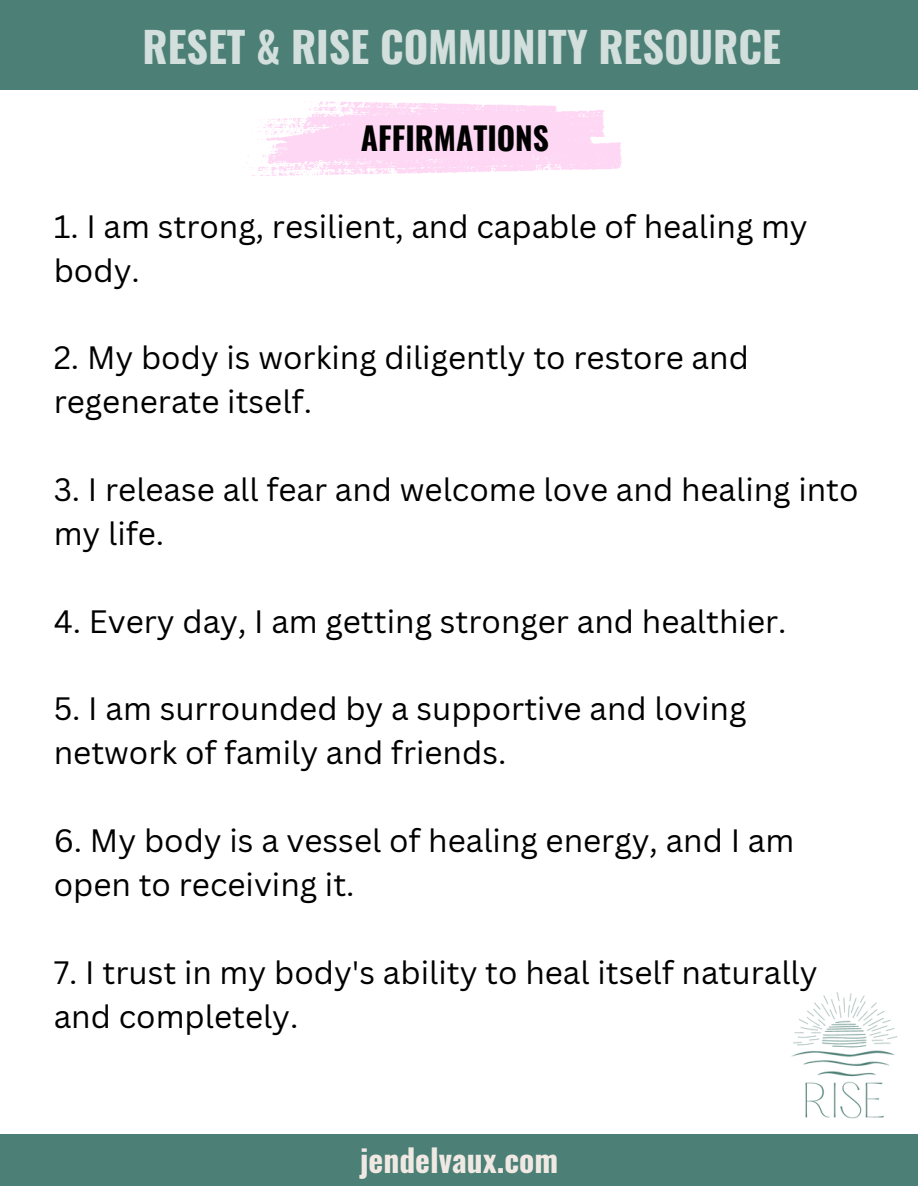
<style>
.page{position:relative;width:918px;height:1188px;background:#fff}
.page>*{position:absolute;margin:0;border:0;box-sizing:border-box;transform-origin:0 0}
.t1{font:700 42px "Oswald";color:#d2dfdc}
.t2{font:31.5px/43.8px "Canva Sans";color:#000}
.t3{font:700 31.5px "Oswald";color:#f0e9e3}
.t4{font:700 31.5px "Oswald";color:#000}
</style>
<div class="page">
<div style="left:0;top:0;width:918px;height:90px;background:#4c7f75"></div>
<img style="left:791px;top:992px;width:107px;height:127px">
<div style="left:0;top:1134px;width:918px;height:52px;background:#4c7f75"></div>
<svg style="left:246px;top:101px;width:376px;height:75px"></svg>
<p class="t1" style="left:143px;top:14px;width:640px">RESET &amp; RISE COMMUNITY RESOURCE</p>
<p class="t4" style="left:361px;top:114px;width:190px">AFFIRMATIONS</p>
<p class="t2" style="left:54px;top:204px;width:756px">1. I am strong, resilient, and capable of healing my body.</p>
<p class="t2" style="left:54px;top:335px;width:697px">2. My body is working diligently to restore and regenerate itself.</p>
<p class="t2" style="left:54px;top:467px;width:806px">3. I release all fear and welcome love and healing into my life.</p>
<p class="t2" style="left:54px;top:599px;width:734px">4. Every day, I am getting stronger and healthier.</p>
<p class="t2" style="left:54px;top:686px;width:694px">5. I am surrounded by a supportive and loving network of family and friends.</p>
<p class="t2" style="left:54px;top:818px;width:742px">6. My body is a vessel of healing energy, and I am open to receiving it.</p>
<p class="t2" style="left:54px;top:950px;width:765px">7. I trust in my body's ability to heal itself naturally and completely.</p>
<p class="t3" style="left:360px;top:1135px;width:200px">jendelvaux.com</p>
</div>
